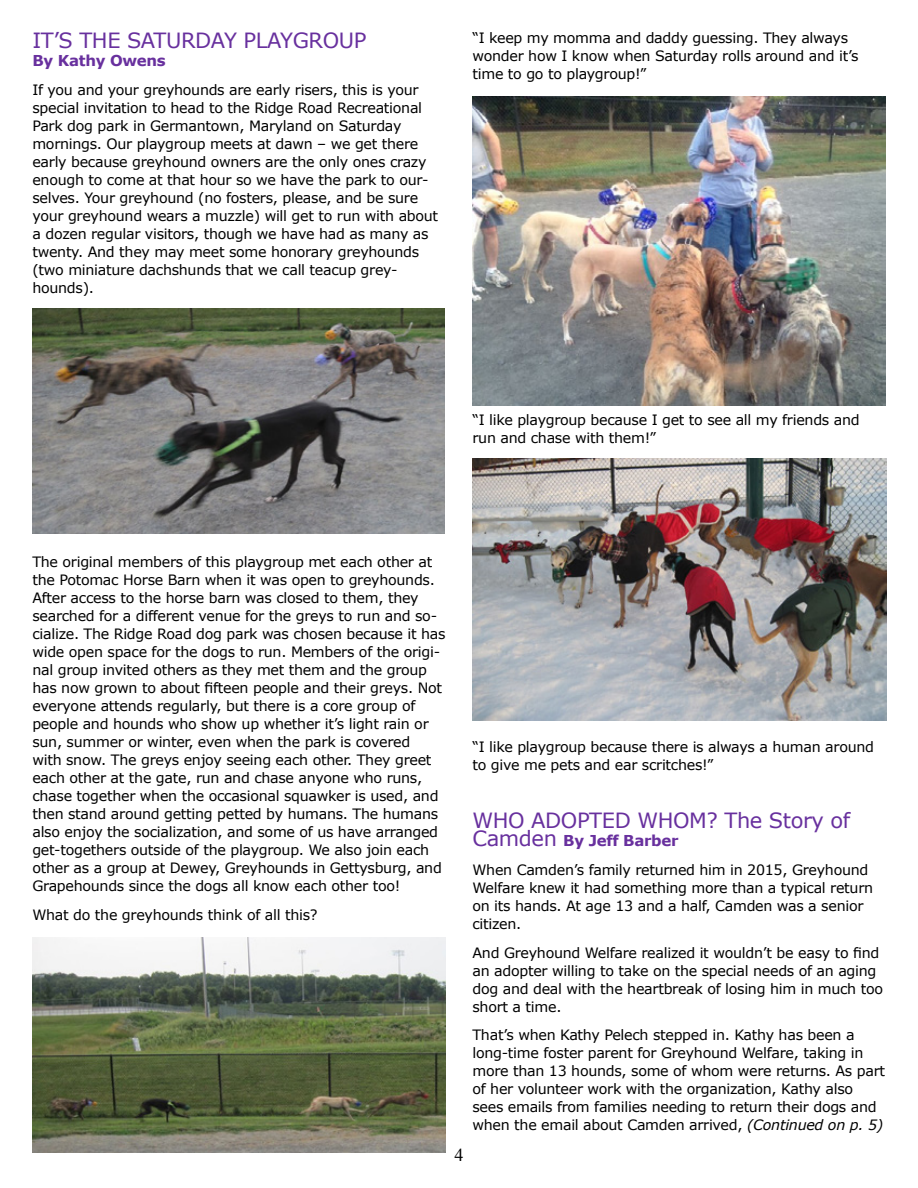
<style>
.page{position:relative;width:918px;height:1188px;background:#fff}
.page>*{position:absolute;margin:0;border:0;box-sizing:border-box;transform-origin:0 0}
.t1{font:21px "Verdana";letter-spacing:-.02em;color:#68309e}
.t2{font:18px "Times New Roman";color:#000}
.t3{font:700 15px "Verdana";letter-spacing:-.02em;color:#68309e}
.t4{font:14.25px/18px "Verdana";letter-spacing:-.02em;color:#000}
.s1{font-weight:400;font-size:21px}
.s2{font-style:italic}
</style>
<div class="page">
<img style="left:472px;top:96px;width:414px;height:310px">
<img style="left:473px;top:458px;width:413px;height:262px">
<img style="left:32px;top:309px;width:413px;height:225px">
<img style="left:32px;top:937px;width:414px;height:216px">
<h1 class="t1" style="left:32px;top:26px;width:336px">IT’S THE SATURDAY PLAYGROUP</h1>
<p class="t3" style="left:32px;top:50px;width:135px">By Kathy Owens</p>
<p class="t4" style="left:32px;top:81px;width:407px">If you and your greyhounds are early risers, this is your special invitation to head to the Ridge Road Recreational Park dog park in Germantown, Maryland on Saturday mornings. Our playgroup meets at dawn – we get there early because greyhound owners are the only ones crazy enough to come at that hour so we have the park to our&shy;selves. Your greyhound (no fosters, please, and be sure your greyhound wears a muzzle) will get to run with about a dozen regular visitors, though we have had as many as twenty. And they may meet some honorary greyhounds (two miniature dachshunds that we call teacup grey&shy;hounds).</p>
<p class="t4" style="left:472px;top:29px;width:388px">“I keep my momma and daddy guessing. They always wonder how I know when Saturday rolls around and it’s time to go to playgroup!”</p>
<p class="t4" style="left:472px;top:411px;width:389px">“I like playgroup because I get to see all my friends and run and chase with them!”</p>
<p class="t4" style="left:32px;top:553px;width:415px">The original members of this playgroup met each other at the Potomac Horse Barn when it was open to greyhounds.<br>After access to the horse barn was closed to them, they searched for a different venue for the greys to run and so&shy;cialize. The Ridge Road dog park was chosen because it has wide open space for the dogs to run. Members of the origi&shy;nal group invited others as they met them and the group has now grown to about fifteen people and their greys. Not everyone attends regularly, but there is a core group of people and hounds who show up whether it’s light rain or sun, summer or winter, even when the park is covered<br>with snow. The greys enjoy seeing each other. They greet each other at the gate, run and chase anyone who runs, chase together when the occasional squawker is used, and then stand around getting petted by humans. The humans also enjoy the socialization, and some of us have arranged get-togethers outside of the playgroup. We also join each other as a group at Dewey, Greyhounds in Gettysburg, and Grapehounds since the dogs all know each other too!</p>
<p class="t4" style="left:32px;top:905px;width:287px">What do the greyhounds think of all this?</p>
<p class="t2" style="left:454px;top:1143px;width:10px">4</p>
<p class="t4" style="left:473px;top:738px;width:403px">“I like playgroup because there is always a human around to give me pets and ear scritches!”</p>
<h1 class="t1" style="left:473px;top:806px;width:379px">WHO ADOPTED WHOM? The Story of</h1>
<p class="t3" style="left:473px;top:830px;width:208px"><span class="s1">Camden</span> By Jeff Barber</p>
<p class="t4" style="left:473px;top:861px;width:402px">When Camden’s family returned him in 2015, Greyhound Welfare knew it had something more than a typical return on its hands. At age 13 and a half, Camden was a senior citizen.</p>
<p class="t4" style="left:473px;top:943px;width:412px">And Greyhound Welfare realized it wouldn’t be easy to find an adopter willing to take on the special needs of an aging dog and deal with the heartbreak of losing him in much too short a time.</p>
<p class="t4" style="left:473px;top:1026px;width:414px">That’s when Kathy Pelech stepped in. Kathy has been a long-time foster parent for Greyhound Welfare, taking in more than 13 hounds, some of whom were returns. As part of her volunteer work with the organization, Kathy also sees emails from families needing to return their dogs and when the email about Camden arrived, <span class="s2">(Continued on p. 5)</span></p>
</div>
